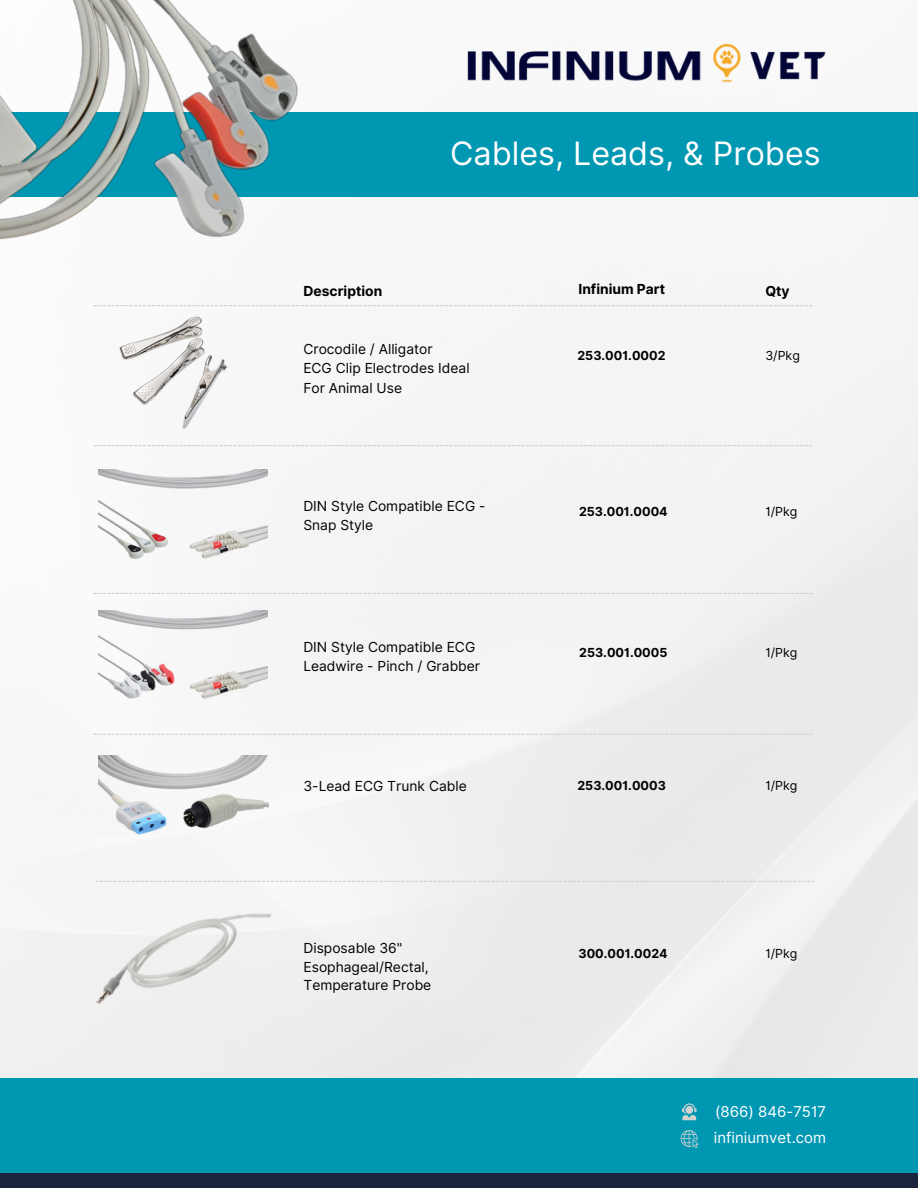
<style>
.page{position:relative;width:918px;height:1188px;background:#fff}
.page>*{position:absolute;margin:0;border:0;box-sizing:border-box;transform-origin:0 0}
.t1{font:32.25px "Inter";color:#fff}
.t2{font:15px "Inter";color:#fff}
.t3{font:13.8px/18.8px "Inter";color:#000}
.t4{font:700 13.8px "Inter";color:#000}
.t5{font:700 12.45px "Inter";color:#000}
.t6{font:12.45px "Inter";color:#000}
</style>
<div class="page">
<img style="left:0;top:196px;width:918px;height:882px">
<svg style="left:439px;top:305px;width:373px;height:1px"></svg>
<svg style="left:439px;top:445px;width:373px;height:1px"></svg>
<svg style="left:93px;top:593px;width:719px;height:1px"></svg>
<svg style="left:93px;top:734px;width:719px;height:1px"></svg>
<svg style="left:319px;top:881px;width:495px;height:1px"></svg>
<div style="left:0;top:112px;width:918px;height:84px;background:#0097b2"></div>
<img style="left:467px;top:43px;width:359px;height:40px">
<div style="left:38px;top:806px;width:281px;height:272px;background:#f0f0f0"></div>
<img style="left:99px;top:488px;width:168px;height:94px">
<img style="left:99px;top:610px;width:168px;height:113px">
<img style="left:99px;top:756px;width:169px;height:113px">
<img style="left:0;top:0;width:439px;height:488px">
<div style="left:0;top:1167px;width:918px;height:21px;background:#1a243c"></div>
<div style="left:0;top:1078px;width:918px;height:95px;background:#0097b2"></div>
<svg style="left:681px;top:1130px;width:18px;height:18px"></svg>
<svg style="left:682px;top:1103px;width:15px;height:17px"></svg>
<p class="t1" style="left:450px;top:134px;width:372px">Cables, Leads, &amp; Probes</p>
<p class="t4" style="left:304px;top:282px;width:80px">Description</p>
<p class="t4" style="left:578px;top:281px;width:88px">Infinium Part</p>
<p class="t4" style="left:765px;top:282px;width:26px">Qty</p>
<p class="t3" style="left:303px;top:340px;width:131px">Crocodile / Alligator</p>
<p class="t3" style="left:303px;top:359px;width:168px;line-height:19.2px">ECG Clip Electrodes Ideal<br>For Animal Use</p>
<p class="t5" style="left:577px;top:348px;width:90px">253.001.0002</p>
<p class="t6" style="left:765px;top:348px;width:36px">3/Pkg</p>
<p class="t3" style="left:303px;top:497px;width:184px">DIN Style Compatible ECG -<br>Snap Style</p>
<p class="t5" style="left:579px;top:504px;width:90px">253.001.0004</p>
<p class="t6" style="left:765px;top:504px;width:34px">1/Pkg</p>
<p class="t3" style="left:303px;top:638px;width:178px">DIN Style Compatible ECG<br>Leadwire - Pinch / Grabber</p>
<p class="t5" style="left:579px;top:645px;width:90px">253.001.0005</p>
<p class="t6" style="left:765px;top:645px;width:34px">1/Pkg</p>
<p class="t3" style="left:304px;top:777px;width:165px">3-Lead ECG Trunk Cable</p>
<p class="t5" style="left:577px;top:778px;width:90px">253.001.0003</p>
<p class="t6" style="left:765px;top:778px;width:34px">1/Pkg</p>
<p class="t3" style="left:304px;top:939px;width:129px">Disposable 36"<br>Esophageal/Rectal,<br>Temperature Probe</p>
<p class="t5" style="left:578px;top:946px;width:91px">300.001.0024</p>
<p class="t6" style="left:765px;top:946px;width:34px">1/Pkg</p>
<p class="t2" style="left:715px;top:1103px;width:113px">(866) 846-7517</p>
<p class="t2" style="left:714px;top:1128px;width:114px">infiniumvet.com</p>
</div>
